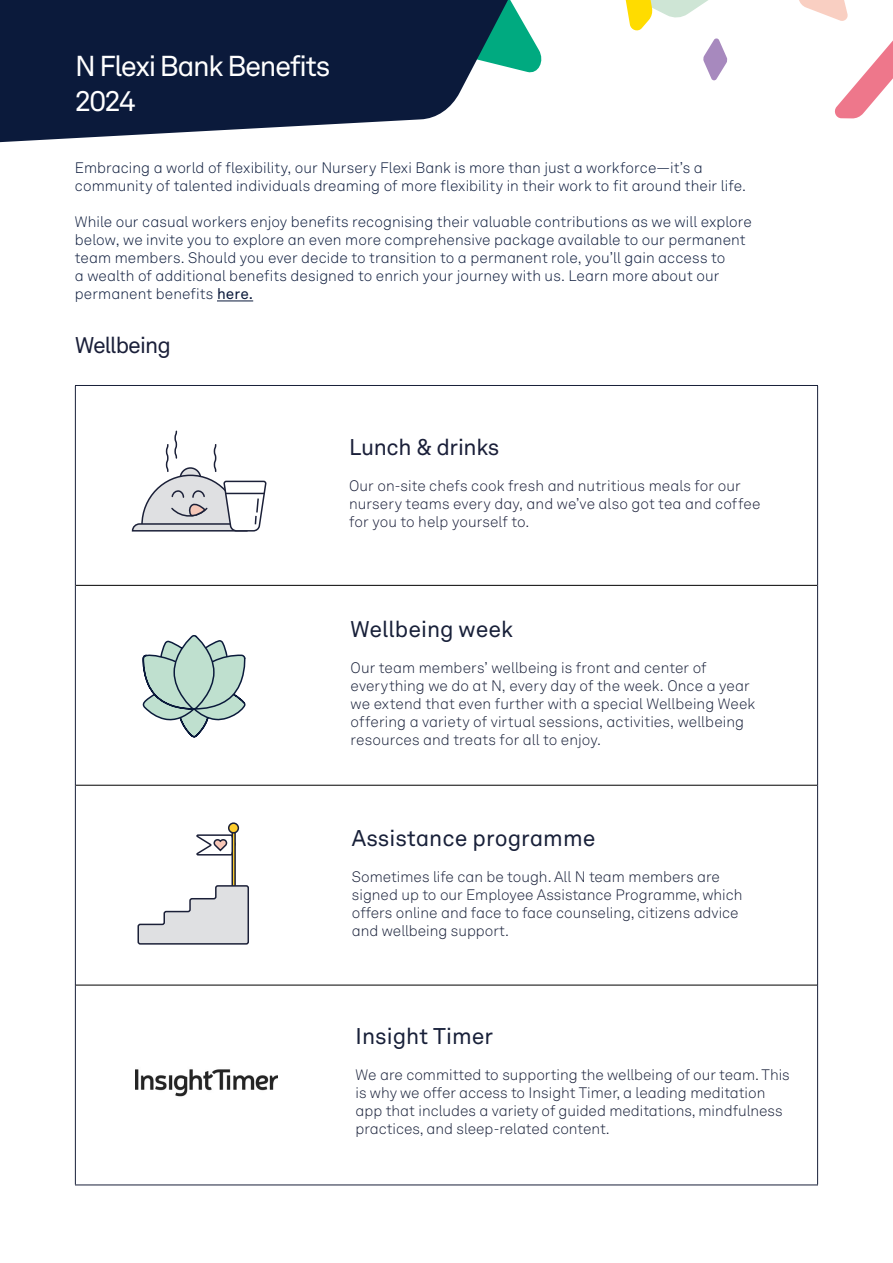
<style>
.page{position:relative;width:893px;height:1263px;background:#fff}
.page>*{position:absolute;margin:0;border:0;box-sizing:border-box;transform-origin:0 0}
.t1{font:28.5px/34.2px "NNFC Akkurat";letter-spacing:-.05em;color:#fff}
.t2{font:22.5px "NNFC Akkurat";color:#182039}
.t3{font:22.5px "NNFC Akkurat";letter-spacing:-.02em;color:#1a1f39}
.t4{font:22.5px "NNFC Akkurat";letter-spacing:-.04em;color:#1a1f39}
.t5{font:300 15px/18px "NNFC Akkurat";color:#182039}
.t6{font:300 15px/18px "NNFC Akkurat";letter-spacing:.005em;color:#0b1a3b}
.t7{font:300 15px/18px "NNFC Akkurat";letter-spacing:.005em;color:#1a1f39}
.s1{font-weight:400}
</style>
<div class="page">
<svg style="left:799px;top:0;width:94px;height:118px"></svg>
<svg style="left:703px;top:38px;width:24px;height:43px"></svg>
<svg style="left:0;top:0;width:542px;height:143px;fill:#0b1a3b"></svg>
<svg style="left:625px;top:0;width:83px;height:31px"></svg>
<hr style="left:75px;top:385px;width:743px;height:1px;background:#182039">
<hr style="left:75px;top:386px;width:1px;height:199px;background:#182039">
<hr style="left:817px;top:386px;width:1px;height:199px;background:#182039">
<hr style="left:75px;top:585px;width:1px;height:200px;background:#182039">
<hr style="left:817px;top:585px;width:1px;height:200px;background:#182039">
<hr style="left:75px;top:785px;width:1px;height:200px;background:#182039">
<hr style="left:817px;top:785px;width:1px;height:200px;background:#182039">
<hr style="left:75px;top:985px;width:1px;height:199px;background:#182039">
<hr style="left:817px;top:985px;width:1px;height:199px;background:#182039">
<hr style="left:75px;top:1184px;width:743px;height:1px;background:#182039">
<hr style="left:76px;top:585px;width:741px;height:1px;background:#000">
<hr style="left:76px;top:785px;width:741px;height:1px;background:#000">
<hr style="left:76px;top:985px;width:741px;height:1px;background:#000">
<hr style="left:217px;top:301px;width:36px;height:1px;background:#0b1a3b">
<svg style="left:131px;top:430px;width:135px;height:102px"></svg>
<svg style="left:142px;top:635px;width:104px;height:103px"></svg>
<svg style="left:231px;top:856px;width:5px;height:28px"></svg>
<svg style="left:137px;top:884px;width:112px;height:61px"></svg>
<div style="left:229px;top:823px;width:9px;height:10px;background:#ffce2e;border-radius:50%"></div>
<div style="left:228px;top:822px;width:11px;height:11px;border:2px solid #1b2038;border-radius:50%"></div>
<svg style="left:196px;top:833px;width:40px;height:23px"></svg>
<img style="left:136px;top:1069px;width:142px;height:28px">
<h1 class="t1" style="left:75px;top:48px;width:257px">N Flexi Bank Benefits<br>2024</h1>
<p class="t6" style="left:75px;top:158px;width:673px">Embracing a world of flexibility, our Nursery Flexi Bank is more than just a workforce—it’s a community of talented individuals dreaming of more flexibility in their work to fit around their life.</p>
<p class="t6" style="left:75px;top:212px;width:678px">While our casual workers enjoy benefits recognising their valuable contributions as we will explore below, we invite you to explore an even more comprehensive package available to our permanent team members. Should you ever decide to transition to a permanent role, you’ll gain access to<br>a wealth of additional benefits designed to enrich your journey with us. Learn more about our permanent benefits <span class="s1">here.</span></p>
<h2 class="t4" style="left:75px;top:329px;width:98px">Wellbeing</h2>
<h2 class="t3" style="left:349px;top:430px;width:152px">Lunch &amp; drinks</h2>
<p class="t7" style="left:349px;top:476px;width:413px">Our on-site chefs cook fresh and nutritious meals for our nursery teams every day, and we’ve also got tea and coffee for you to help yourself to.</p>
<h2 class="t2" style="left:351px;top:612px;width:164px">Wellbeing week</h2>
<p class="t5" style="left:351px;top:658px;width:406px">Our team members’ wellbeing is front and center of everything we do at N, every day of the week. Once a year we extend that even further with a special Wellbeing Week offering a variety of virtual sessions, activities, wellbeing resources and treats for all to enjoy.</p>
<h2 class="t2" style="left:352px;top:821px;width:245px">Assistance programme</h2>
<p class="t5" style="left:352px;top:867px;width:392px">Sometimes life can be tough. All N team members are signed up to our Employee Assistance Programme, which offers online and face to face counseling, citizens advice and wellbeing support.</p>
<h2 class="t2" style="left:356px;top:1019px;width:139px">Insight Timer</h2>
<p class="t5" style="left:356px;top:1065px;width:436px">We are committed to supporting the wellbeing of our team. This is why we offer access to Insight Timer, a leading meditation app that includes a variety of guided meditations, mindfulness practices, and sleep-related content.</p>
</div>
